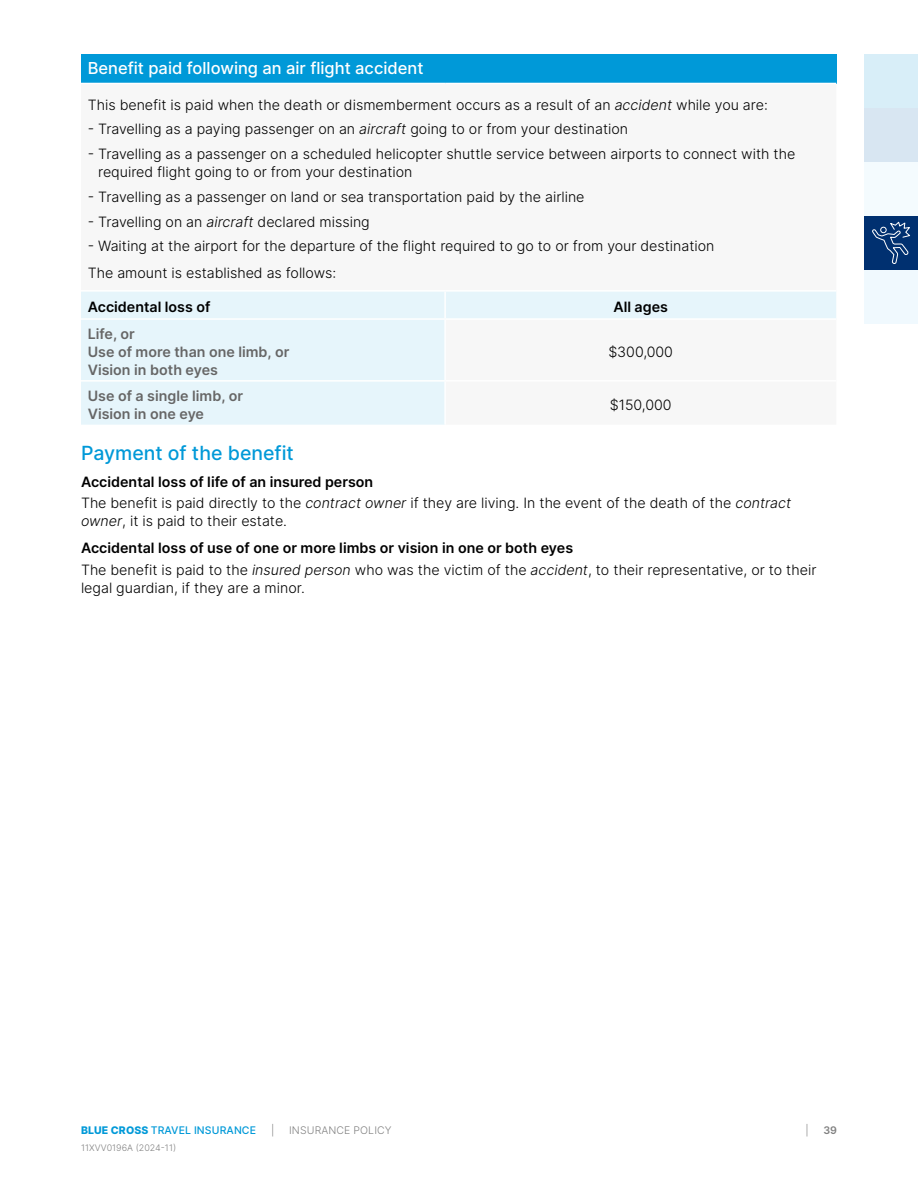
<style>
.page{position:relative;width:918px;height:1188px;background:#fff}
.page>*{position:absolute;margin:0;border:0;box-sizing:border-box;transform-origin:0 0}
.t1{font:500 19.5px "Inter";color:#0099d8}
.t2{font:500 16.5px "Inter";color:#fff}
.t3{font:300 14.25px/18px "Inter";color:#000}
.t4{font:600 14.25px/27px "Inter";color:#000}
.t5{font:600 14.25px/18px "Inter";color:#666}
.t6{font:500 10.5px "Inter";letter-spacing:.01em;color:#0099d8}
.t7{font:300 10.5px "Inter";letter-spacing:.01em;color:#808080}
.t8{font:600 10.5px "Inter";color:#808080}
.t9{font:300 9px "Inter";color:#808080}
.s1{font-style:italic}
.s2{font-weight:600}
.s3{font-weight:300;font-style:italic}
.s4{font-weight:300}
.s5{font-weight:800}
</style>
<div class="page">
<div style="left:864px;top:216px;width:54px;height:54px;background:#003070"></div>
<svg style="left:872px;top:221px;width:38px;height:43px"></svg>
<div style="left:864px;top:54px;width:54px;height:54px;background:#d8eef8"></div>
<div style="left:864px;top:108px;width:54px;height:54px;background:#d8e6f2"></div>
<div style="left:864px;top:162px;width:54px;height:54px;background:#f4fbfe"></div>
<div style="left:864px;top:270px;width:54px;height:54px;background:#f0f9fe"></div>
<div style="left:81px;top:54px;width:755px;height:29px;background:#0099d8"></div>
<svg style="left:81px;top:292px;width:755px;height:133px;fill:#e6f5fb"></svg>
<hr style="left:444px;top:292px;width:2px;height:26px;background:#fff">
<hr style="left:81px;top:318px;width:364px;height:2px;background:#fff">
<hr style="left:445px;top:318px;width:391px;height:2px;background:#fff">
<hr style="left:444px;top:320px;width:2px;height:60px;background:#fff">
<hr style="left:81px;top:380px;width:364px;height:2px;background:#fff">
<hr style="left:445px;top:380px;width:391px;height:2px;background:#fff">
<hr style="left:444px;top:382px;width:2px;height:43px;background:#fff">
<p class="t2" style="left:88px;top:56px;width:337px">Benefit paid following an air flight accident</p>
<p class="t3" style="left:88px;top:95px;width:682px">This benefit is paid when the death or dismemberment occurs as a result of an <span class="s1">accident</span> while you are:</p>
<p class="t3" style="left:88px;top:120px;width:542px">- Travelling as a paying passenger on an <span class="s1">aircraft</span> going to or from your destination</p>
<p class="t3" style="left:98px;top:145px;width:699px;text-indent:-10px">- Travelling as a passenger on a scheduled helicopter shuttle service between airports to connect with the required flight going to or from your destination</p>
<p class="t3" style="left:88px;top:188px;width:498px">- Travelling as a passenger on land or sea transportation paid by the airline</p>
<p class="t3" style="left:88px;top:212px;width:284px">- Travelling on an <span class="s1">aircraft</span> declared missing</p>
<p class="t3" style="left:88px;top:233px;width:628px;line-height:27px">- Waiting at the airport for the departure of the flight required to go to or from your destination<br>The amount is established as follows:</p>
<p class="t4" style="left:88px;top:293px;width:124px">Accidental loss of</p>
<p class="t4" style="left:613px;top:293px;width:56px">All ages</p>
<p class="t5" style="left:88px;top:324px;width:203px">Life, or<br>Use of more than one limb, or<br>Vision in both eyes</p>
<p class="t3" style="left:608px;top:342px;width:66px">$300,000</p>
<p class="t5" style="left:88px;top:386px;width:157px">Use of a single limb, or<br>Vision in one eye</p>
<p class="t3" style="left:610px;top:395px;width:63px">$150,000</p>
<h1 class="t1" style="left:81px;top:439px;width:214px">Payment of the benefit</h1>
<p class="t3" style="left:81px;top:471px;width:712px;line-height:21.5px"><span class="s2">Accidental loss of life of an insured person<br></span>The benefit is paid directly to the <span class="s1">contract owner</span> if they are living. In the event of the death of the <span class="s1">contract</span></p>
<p class="t4" style="left:81px;top:507px;width:494px"><span class="s3">owner</span><span class="s4">, it is paid to their estate.<br></span>Accidental loss of use of one or more limbs or vision in one or both eyes</p>
<p class="t3" style="left:81px;top:561px;width:737px">The benefit is paid to the <span class="s1">insured person</span> who was the victim of the <span class="s1">accident</span>, to their representative, or to their legal guardian, if they are a minor.</p>
<p class="t6" style="left:81px;top:1122px;width:177px"><span class="s5">BLUE CROSS</span> TRAVEL INSURANCE</p>
<p class="t7" style="left:271px;top:1123px;width:5px">|</p>
<p class="t7" style="left:289px;top:1123px;width:104px">INSURANCE POLICY</p>
<p class="t7" style="left:805px;top:1123px;width:5px">|</p>
<p class="t8" style="left:823px;top:1122px;width:15px">39</p>
<p class="t9" style="left:81px;top:1142px;width:97px">11XVV0196A (2024-11)</p>
</div>
